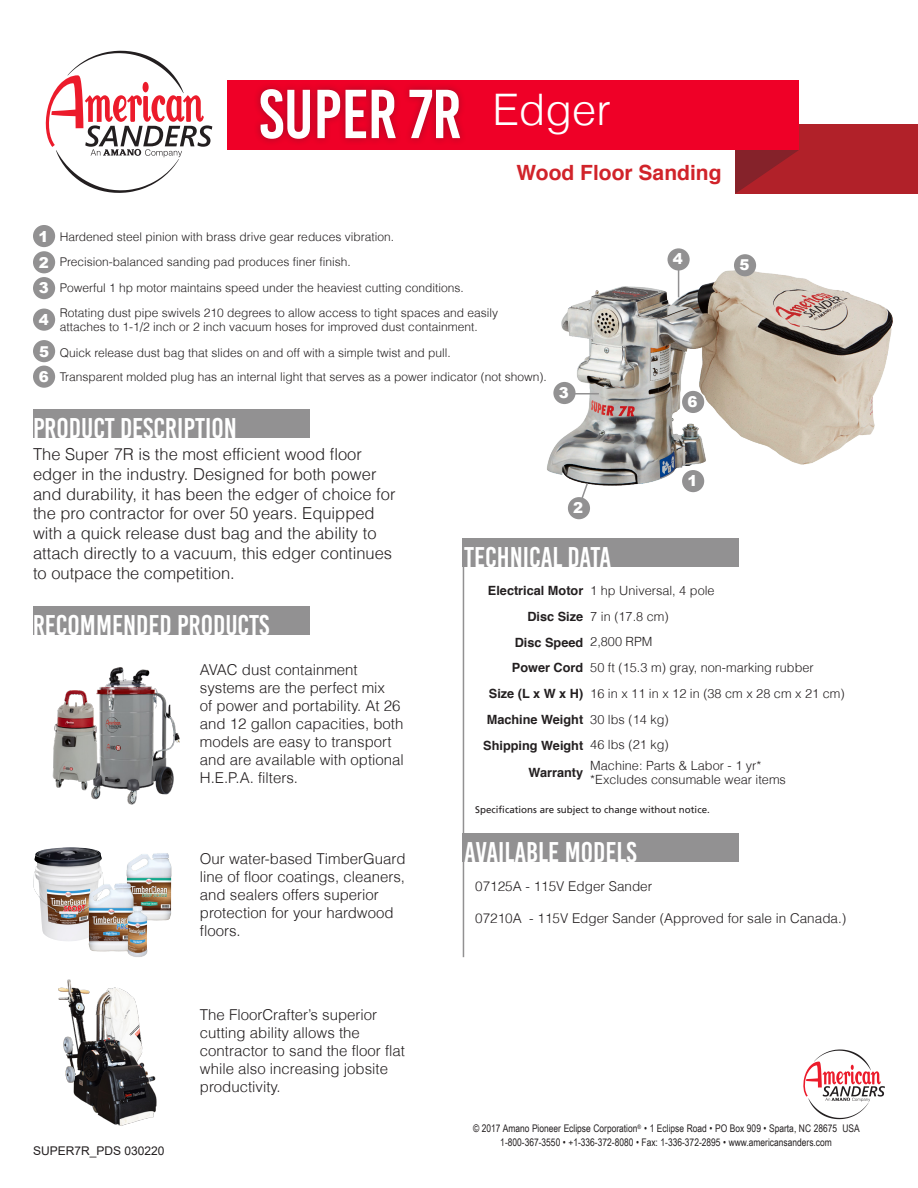
<style>
.page{position:relative;width:918px;height:1188px;background:#fff}
.page>*{position:absolute;margin:0;border:0;box-sizing:border-box;transform-origin:0 0}
.t1{font:69px "Bebas Kai";color:#fff}
.t2{font:300 43.5px "Helvetica";color:#fff}
.t3{font:28.5px "Bebas Kai";color:#fff}
.t4{font:700 21px "Helvetica";color:#d1232a}
.t5{font:300 16.5px/19.8px "Helvetica";color:#231f20}
.t6{font:300 15px/18px "Helvetica";color:#231f20}
.t7{font:900 15px/26px "Arial";color:#fff;text-align:justify}
.t8{font:300 13.5px "Helvetica";color:#231f20}
.t9{font:300 12.75px "Helvetica";color:#231f20}
.t10{font:700 12.75px "Helvetica";color:#231f20}
.t11{font:300 12px/14.4px "Helvetica";color:#231f20}
.t12{font:12px "Arial";color:#231f20}
.t13{font:10.5px "Arial Narrow";color:#231f20}
.t14{font:9.75px "Frutiger LT";color:#231f20}
</style>
<div class="page">
<img style="left:547px;top:261px;width:346px;height:255px">
<div style="left:735px;top:125px;width:183px;height:69px;background:#b12129"></div>
<svg style="left:735px;top:150px;width:64px;height:44px"></svg>
<div style="left:227px;top:81px;width:572px;height:69px;background:#ef0027"></div>
<hr style="left:463px;top:538px;width:1px;height:419px;background:#929192">
<div style="left:463px;top:833px;width:276px;height:29px;background:#929192"></div>
<div style="left:463px;top:538px;width:276px;height:29px;background:#929192"></div>
<div style="left:33px;top:277px;width:22px;height:22px;background:#929192;border-radius:50%"></div>
<div style="left:33px;top:225px;width:22px;height:22px;background:#929192;border-radius:50%"></div>
<div style="left:33px;top:251px;width:22px;height:22px;background:#929192;border-radius:50%"></div>
<div style="left:33px;top:309px;width:22px;height:22px;background:#929192;border-radius:50%"></div>
<div style="left:33px;top:340px;width:22px;height:22px;background:#929192;border-radius:50%"></div>
<div style="left:33px;top:366px;width:22px;height:22px;background:#929192;border-radius:50%"></div>
<div style="left:253px;top:82px;width:214px;height:64px;background:#231f20;opacity:.35"></div>
<svg style="left:45px;top:51px;width:167px;height:142px"></svg>
<div style="left:33px;top:409px;width:276px;height:29px;background:#929192"></div>
<svg style="left:803px;top:1050px;width:82px;height:69px"></svg>
<div style="left:33px;top:606px;width:276px;height:29px;background:#929192"></div>
<img style="left:126px;top:853px;width:46px;height:68px">
<img style="left:34px;top:847px;width:69px;height:94px">
<img style="left:83px;top:877px;width:56px;height:75px">
<img style="left:122px;top:902px;width:32px;height:55px">
<div style="left:568px;top:497px;width:22px;height:22px;background:#929192;border-radius:50%"></div>
<div style="left:553px;top:382px;width:23px;height:22px;background:#929192;border-radius:50%"></div>
<div style="left:734px;top:254px;width:22px;height:22px;background:#929192;border-radius:50%"></div>
<div style="left:682px;top:391px;width:22px;height:22px;background:#929192;border-radius:50%"></div>
<div style="left:667px;top:248px;width:23px;height:23px;background:#929192;border-radius:50%"></div>
<div style="left:682px;top:470px;width:22px;height:22px;background:#929192;border-radius:50%"></div>
<svg style="left:580px;top:482px;width:9px;height:19px"></svg>
<hr style="left:570px;top:393px;width:29px;height:2px;background:#929192">
<svg style="left:678px;top:271px;width:1px;height:26px"></svg>
<img style="left:58px;top:979px;width:99px;height:147px">
<img style="left:52px;top:690px;width:31px;height:100px">
<img style="left:83px;top:667px;width:97px;height:138px">
<p class="t1" style="left:259px;top:77px;width:204px">SUPER 7R</p>
<p class="t2" style="left:492px;top:83px;width:120px">Edger</p>
<p class="t4" style="left:517px;top:155px;width:206px">Wood Floor Sanding</p>
<p class="t7" style="left:38px;top:223px;width:12px">1<br>2<br>3</p>
<p class="t7" style="left:39px;top:303px;width:12px;line-height:32px">4<br>5</p>
<p class="t7" style="left:39px;top:363px;width:12px">6</p>
<p class="t11" style="left:60px;top:229px;width:336px">Hardened steel pinion with brass drive gear reduces vibration.</p>
<p class="t11" style="left:60px;top:280px;width:406px">Powerful 1 hp motor maintains speed under the heaviest cutting conditions.</p>
<p class="t11" style="left:60px;top:305px;width:440px">Rotating dust pipe swivels 210 degrees to allow access to tight spaces and easily attaches to 1-1/2 inch or 2 inch vacuum hoses for improved dust containment.</p>
<p class="t11" style="left:60px;top:345px;width:393px">Quick release dust bag that slides on and off with a simple twist and pull.</p>
<p class="t11" style="left:60px;top:369px;width:489px">Transparent molded plug has an internal light that serves as a power indicator (not shown).</p>
<p class="t11" style="left:60px;top:255px;width:292px">Precision-balanced sanding pad produces finer finish.</p>
<p class="t7" style="left:559px;top:379px;width:12px">3</p>
<p class="t7" style="left:673px;top:245px;width:12px">4</p>
<p class="t7" style="left:687px;top:388px;width:12px">6</p>
<p class="t7" style="left:739px;top:251px;width:12px">5</p>
<p class="t3" style="left:33px;top:413px;width:205px">PRODUCT DESCRIPTION</p>
<p class="t5" style="left:33px;top:444px;width:364px">The Super 7R is the most efficient wood floor edger in the industry. Designed for both power and durability, it has been the edger of choice for the pro contractor for over 50 years. Equipped with a quick release dust bag and the ability to attach directly to a vacuum, this edger continues to outpace the competition.</p>
<p class="t3" style="left:33px;top:610px;width:238px">RECOMMENDED PRODUCTS</p>
<p class="t6" style="left:200px;top:661px;width:205px">AVAC dust containment systems are the perfect mix<br>of power and portability. At 26 and 12 gallon capacities, both models are easy to transport and are available with optional<br>H.E.P.A. filters.</p>
<p class="t6" style="left:200px;top:849px;width:207px">Our water-based TimberGuard line of floor coatings, cleaners, and sealers offers superior protection for your hardwood floors.</p>
<p class="t12" style="left:33px;top:1143px;width:133px">SUPER7R_PDS 030220</p>
<p class="t6" style="left:200px;top:1005px;width:207px">The FloorCrafter’s superior cutting ability allows the contractor to sand the floor flat while also increasing jobsite productivity.</p>
<p class="t7" style="left:573px;top:494px;width:12px">2</p>
<p class="t3" style="left:464px;top:542px;width:149px">TECHNICAL DATA</p>
<p class="t7" style="left:687px;top:467px;width:12px">1</p>
<p class="t10" style="left:488px;top:580px;width:97px">Electrical Motor</p>
<p class="t9" style="left:590px;top:583px;width:126px">1 hp Universal, 4 pole</p>
<p class="t10" style="left:527px;top:606px;width:57px">Disc Size</p>
<p class="t9" style="left:590px;top:608px;width:80px">7 in (17.8 cm)</p>
<p class="t10" style="left:515px;top:632px;width:70px">Disc Speed</p>
<p class="t9" style="left:590px;top:634px;width:64px">2,800 RPM</p>
<p class="t10" style="left:512px;top:658px;width:73px">Power Cord</p>
<p class="t9" style="left:590px;top:660px;width:225px">50 ft (15.3 m) gray, non-marking rubber</p>
<p class="t10" style="left:489px;top:683px;width:96px">Size (L x W x H)</p>
<p class="t9" style="left:590px;top:685px;width:256px">16 in x 11 in x 12 in (38 cm x 28 cm x 21 cm)</p>
<p class="t10" style="left:487px;top:709px;width:98px">Machine Weight</p>
<p class="t9" style="left:590px;top:711px;width:80px">30 lbs (14 kg)</p>
<p class="t10" style="left:483px;top:735px;width:102px">Shipping Weight</p>
<p class="t9" style="left:590px;top:737px;width:80px">46 lbs (21 kg)</p>
<p class="t10" style="left:529px;top:762px;width:56px">Warranty</p>
<p class="t9" style="left:590px;top:758px;width:173px">Machine: Parts &amp; Labor - 1 yr*</p>
<p class="t9" style="left:590px;top:771px;width:197px">*Excludes consumable wear items</p>
<p class="t14" style="left:475px;top:804px;width:236px">Specifications are subject to change without notice.</p>
<p class="t3" style="left:464px;top:837px;width:174px">AVAILABLE MODELS</p>
<p class="t8" style="left:475px;top:878px;width:179px">07125A - 115V Edger Sander</p>
<p class="t8" style="left:475px;top:910px;width:373px">07210A - 115V Edger Sander (Approved for sale in Canada.)</p>
<p class="t13" style="left:473px;top:1121px;width:388px">© 2017 Amano Pioneer Eclipse Corporation<sup>®</sup> • 1 Eclipse Road • PO Box 909 • Sparta, NC 28675 USA</p>
<p class="t13" style="left:500px;top:1134px;width:333px">1-800-367-3550 • +1-336-372-8080 • Fax: 1-336-372-2895 • www.americansanders.com</p>
</div>
